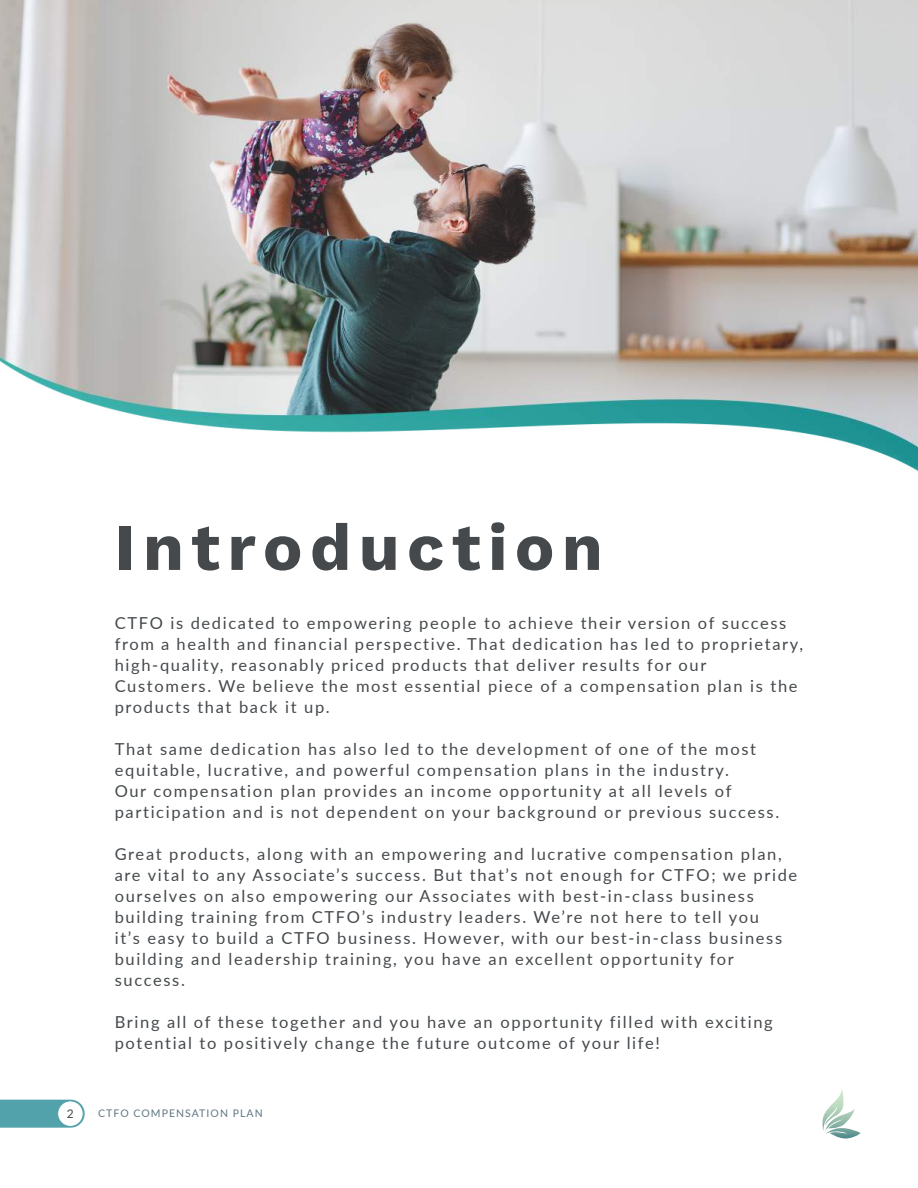
<style>
.page{position:relative;width:918px;height:1188px;background:#fff}
.page>*{position:absolute;margin:0;border:0;box-sizing:border-box;transform-origin:0 0}
.t1{font:66px "Work Sans";letter-spacing:.115em;color:#45494c}
.t2{font:16.5px/21px "Lato";letter-spacing:.1em;color:#45494c}
.t3{font:12px "Lato";color:#45494c}
.t4{font:10.5px "Lato";letter-spacing:.1em;color:#5e7682}
</style>
<div class="page">
<img style="left:0;top:0;width:918px;height:1139px">
<svg style="left:0;top:1100px;width:85px;height:28px;background:#5ca8af"></svg>
<div style="left:58px;top:1101px;width:25px;height:25px;background:#fff;border-radius:50%"></div>
<div style="left:57px;top:1101px;width:27px;height:26px;border:1px solid #51a2aa;border-radius:50%"></div>
<svg style="left:822px;top:1088px;width:39px;height:50px"></svg>
<h1 class="t1" style="left:115px;top:497px;width:490px">Introduction</h1>
<p class="t2" style="left:115px;top:612px;width:690px">CTFO is dedicated to empowering people to achieve their version of success from a health and financial perspective. That dedication has led to proprietary, high-quality, reasonably priced products that deliver results for our Customers. We believe the most essential piece of a compensation plan is the products that back it up.</p>
<p class="t2" style="left:115px;top:738px;width:666px">That same dedication has also led to the development of one of the most equitable, lucrative, and powerful compensation plans in the industry.<br>Our compensation plan provides an income opportunity at all levels of participation and is not dependent on your background or previous success.</p>
<p class="t2" style="left:115px;top:843px;width:684px">Great products, along with an empowering and lucrative compensation plan, are vital to any Associate’s success. But that’s not enough for CTFO; we pride ourselves on also empowering our Associates with best-in-class business building training from CTFO’s industry leaders. We’re not here to tell you<br>it’s easy to build a CTFO business. However, with our best-in-class business building and leadership training, you have an excellent opportunity for success.</p>
<p class="t2" style="left:115px;top:1011px;width:660px">Bring all of these together and you have an opportunity filled with exciting potential to positively change the future outcome of your life!</p>
<p class="t3" style="left:67px;top:1105px;width:8px">2</p>
<p class="t4" style="left:98px;top:1106px;width:166px">CTFO COMPENSATION PLAN</p>
</div>
